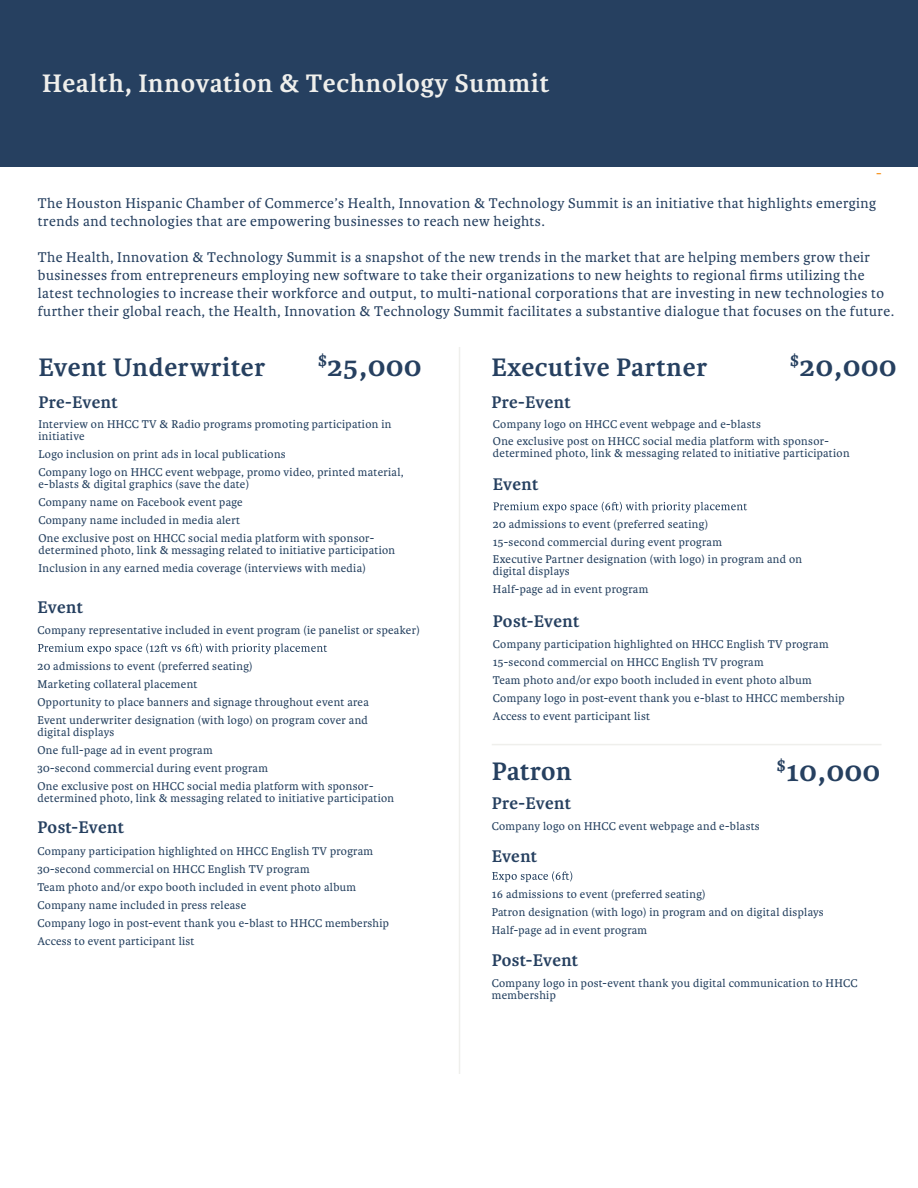
<style>
.page{position:relative;width:918px;height:1188px;background:#fff}
.page>*{position:absolute;margin:0;border:0;box-sizing:border-box;transform-origin:0 0}
.t1{font:700 30px "Karmina";letter-spacing:.025em;color:#264060}
.t2{font:700 27px "Karmina";letter-spacing:.025em;color:#264060}
.t3{font:700 27px "Karmina";letter-spacing:.025em;color:#efefec}
.t4{font:700 18px "Karmina";letter-spacing:.01em;color:#264060}
.t5{font:15px/18px "Karmina";letter-spacing:.025em;color:#264060}
.t6{font:15px "Karmina";color:#f79623}
.t7{font:12px/18px "Karmina";letter-spacing:.025em;color:#24405f}
</style>
<div class="page">
<div style="left:0;top:0;width:918px;height:167px;background:#264060"></div>
<svg style="left:38px;top:643px;width:289px;height:11px"></svg>
<svg style="left:493px;top:502px;width:254px;height:11px"></svg>
<hr style="left:459px;top:347px;width:1px;height:727px;background:#efefec">
<svg style="left:492px;top:871px;width:80px;height:11px"></svg>
<hr style="left:492px;top:744px;width:390px;height:1px;background:#efefec">
<h2 class="t3" style="left:42px;top:68px;width:509px">Health, Innovation &amp; Technology Summit</h2>
<p class="t6" style="left:876px;top:165px;width:7px">-</p>
<p class="t5" style="left:38px;top:195px;width:840px">The Houston Hispanic Chamber of Commerce’s Health, Innovation &amp; Technology Summit is an initiative that highlights emerging trends and technologies that are empowering businesses to reach new heights.</p>
<p class="t5" style="left:38px;top:249px;width:858px">The Health, Innovation &amp; Technology Summit is a snapshot of the new trends in the market that are helping members grow their businesses from entrepreneurs employing new software to take their organizations to new heights to regional firms utilizing the latest technologies to increase their workforce and output, to multi-national corporations that are investing in new technologies to further their global reach, the Health, Innovation &amp; Technology Summit facilitates a substantive dialogue that focuses on the future.</p>
<h1 class="t1" style="left:318px;top:349px;width:105px"><sup>$</sup>25,000</h1>
<h1 class="t1" style="left:790px;top:350px;width:108px"><sup>$</sup>20,000</h1>
<h2 class="t2" style="left:38px;top:352px;width:228px">Event Underwriter</h2>
<h3 class="t4" style="left:38px;top:392px;width:81px">Pre-Event</h3>
<p class="t7" style="left:38px;top:419px;width:355px;line-height:12px">Interview on HHCC TV &amp; Radio programs promoting participation in initiative</p>
<p class="t7" style="left:38px;top:446px;width:367px">Logo inclusion on print ads in local publications<br>Company logo on HHCC event webpage, promo video, printed material,</p>
<p class="t7" style="left:38px;top:476px;width:337px">e-blasts &amp; digital graphics (save the date)<br>Company name on Facebook event page<br>Company name included in media alert<br>One exclusive post on HHCC social media platform with sponsor-</p>
<p class="t7" style="left:38px;top:542px;width:358px">determined photo, link &amp; messaging related to initiative participation<br>Inclusion in any earned media coverage (interviews with media)</p>
<h2 class="t2" style="left:491px;top:352px;width:217px">Executive Partner</h2>
<h3 class="t4" style="left:491px;top:392px;width:81px">Pre-Event</h3>
<p class="t7" style="left:493px;top:416px;width:338px;line-height:16.5px">Company logo on HHCC event webpage and e-blasts<br>One exclusive post on HHCC social media platform with sponsor-</p>
<p class="t7" style="left:493px;top:444px;width:358px">determined photo, link &amp; messaging related to initiative participation</p>
<h3 class="t4" style="left:493px;top:474px;width:47px">Event</h3>
<p class="t7" style="left:493px;top:515px;width:231px">20 admissions to event (preferred seating)<br>15-second commercial during event program</p>
<p class="t7" style="left:493px;top:553px;width:311px;line-height:12px">Executive Partner designation (with logo) in program and on digital displays</p>
<p class="t7" style="left:493px;top:580px;width:157px">Half-page ad in event program</p>
<h3 class="t4" style="left:493px;top:611px;width:88px">Post-Event</h3>
<p class="t7" style="left:493px;top:635px;width:353px">Company participation highlighted on HHCC English TV program 15-second commercial on HHCC English TV program<br>Team photo and/or expo booth included in event photo album Company logo in post-event thank you e-blast to HHCC membership Access to event participant list</p>
<h3 class="t4" style="left:38px;top:597px;width:47px">Event</h3>
<p class="t7" style="left:38px;top:621px;width:384px">Company representative included in event program (ie panelist or speaker)</p>
<p class="t7" style="left:38px;top:657px;width:333px">20 admissions to event (preferred seating)<br>Marketing collateral placement<br>Opportunity to place banners and signage throughout event area Event underwriter designation (with logo) on program cover and</p>
<p class="t7" style="left:38px;top:723px;width:337px">digital displays<br>One full-page ad in event program<br>30-second commercial during event program<br>One exclusive post on HHCC social media platform with sponsor-</p>
<p class="t7" style="left:38px;top:789px;width:358px">determined photo, link &amp; messaging related to initiative participation</p>
<h3 class="t4" style="left:38px;top:817px;width:88px">Post-Event</h3>
<p class="t7" style="left:38px;top:843px;width:353px">Company participation highlighted on HHCC English TV program 30-second commercial on HHCC English TV program<br>Team photo and/or expo booth included in event photo album Company name included in press release<br>Company logo in post-event thank you e-blast to HHCC membership Access to event participant list</p>
<h1 class="t1" style="left:777px;top:755px;width:105px"><sup>$</sup>10,000</h1>
<h2 class="t2" style="left:492px;top:756px;width:82px">Patron</h2>
<h3 class="t4" style="left:492px;top:793px;width:81px">Pre-Event</h3>
<p class="t7" style="left:492px;top:817px;width:269px">Company logo on HHCC event webpage and e-blasts</p>
<h3 class="t4" style="left:492px;top:846px;width:47px">Event</h3>
<p class="t7" style="left:492px;top:885px;width:334px">16 admissions to event (preferred seating)<br>Patron designation (with logo) in program and on digital displays<br>Half-page ad in event program</p>
<h3 class="t4" style="left:492px;top:950px;width:88px">Post-Event</h3>
<p class="t7" style="left:492px;top:977px;width:367px;line-height:12px">Company logo in post-event thank you digital communication to HHCC membership</p>
</div>
